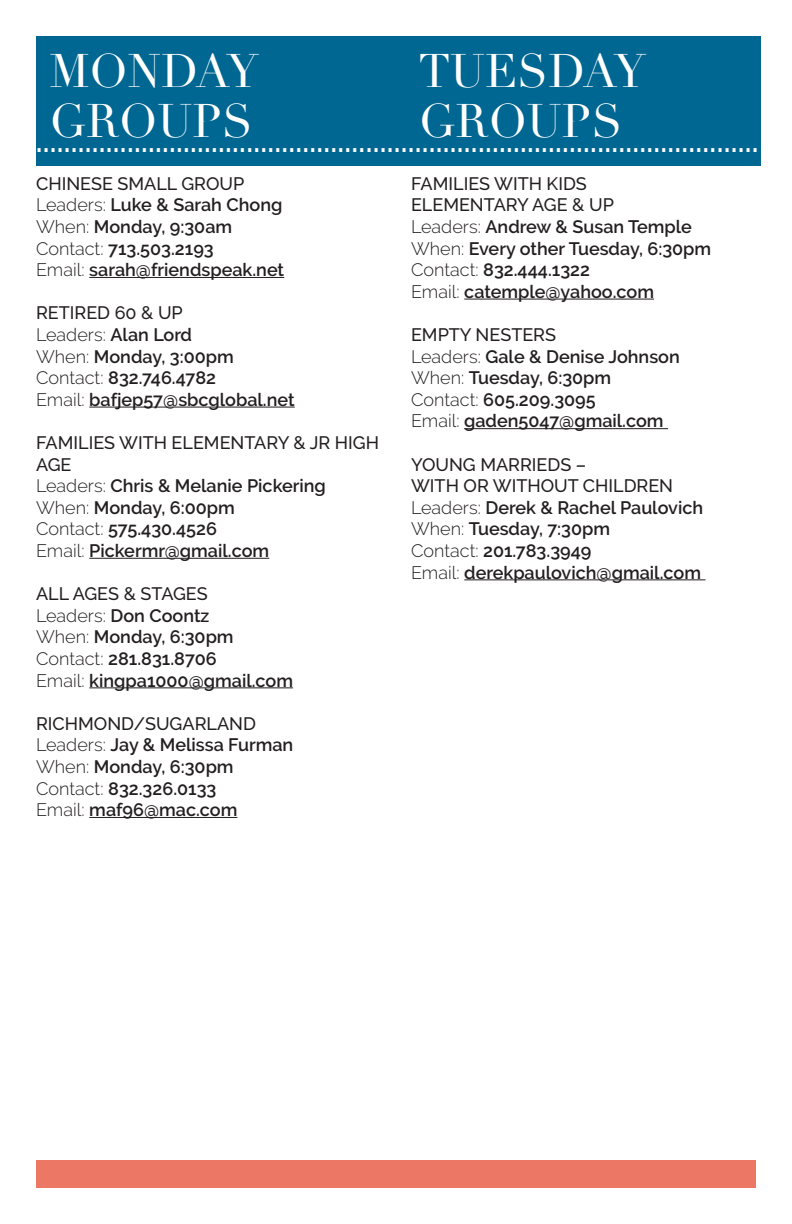
<style>
.page{position:relative;width:792px;height:1224px;background:#fff}
.page>*{position:absolute;margin:0;border:0;box-sizing:border-box;transform-origin:0 0}
.t1{font:46px "Didot";color:#fff}
.t2{font:700 27px "Raleway";color:#fff}
.t3{font:600 18px "Raleway";color:#231f20}
.t4{font:500 18px/21.6px "Raleway";color:#231f20}
.t5{font:300 18px "Raleway";color:#231f20}
.s1{font-weight:300}
.s2{font-weight:600}
</style>
<div class="page">
<hr style="left:89px;top:277px;width:195px;height:1px;background:#231f20">
<hr style="left:89px;top:407px;width:206px;height:1px;background:#231f20">
<hr style="left:89px;top:558px;width:180px;height:1px;background:#231f20">
<hr style="left:89px;top:687px;width:204px;height:1px;background:#231f20">
<hr style="left:89px;top:817px;width:148px;height:1px;background:#231f20">
<div style="left:36px;top:36px;width:724px;height:130px;background:#006792"></div>
<hr style="left:464px;top:299px;width:190px;height:1px;background:#231f20">
<hr style="left:464px;top:428px;width:204px;height:1px;background:#231f20">
<hr style="left:464px;top:579px;width:241px;height:1px;background:#231f20">
<div style="left:36px;top:1161px;width:720px;height:27px;background:#ec7764"></div>
<p class="t1" style="left:50px;top:44px;width:211px">MONDAY</p>
<p class="t1" style="left:50px;top:94px;width:205px">GROUPS</p>
<p class="t1" style="left:419px;top:44px;width:229px">TUESDAY</p>
<p class="t1" style="left:419px;top:94px;width:205px">GROUPS</p>
<p class="t4" style="left:411px;top:173px;width:177px">FAMILIES WITH KIDS</p>
<p class="t4" style="left:411px;top:194px;width:204px">ELEMENTARY AGE &amp; UP</p>
<p class="t3" style="left:411px;top:216px;width:282px"><span class="s1">Leaders:</span> Andrew &amp; Susan Temple</p>
<p class="t3" style="left:411px;top:238px;width:302px"><span class="s1">When:</span> Every other Tuesday, 6:30pm</p>
<p class="t3" style="left:411px;top:259px;width:180px"><span class="s1">Contact:</span> 832.444.1322</p>
<p class="t3" style="left:411px;top:281px;width:245px"><span class="s1">Email:</span> catemple@yahoo.com</p>
<p class="t4" style="left:411px;top:324px;width:147px">EMPTY NESTERS</p>
<p class="t3" style="left:411px;top:346px;width:270px"><span class="s1">Leaders:</span> Gale &amp; Denise Johnson</p>
<p class="t3" style="left:411px;top:367px;width:202px"><span class="s1">When:</span> Tuesday, 6:30pm</p>
<p class="t3" style="left:411px;top:389px;width:186px"><span class="s1">Contact:</span> 605.209.3095</p>
<p class="t3" style="left:411px;top:411px;width:254px"><span class="s1">Email:</span> gaden5047@gmail.com</p>
<p class="t4" style="left:411px;top:453px;width:177px">YOUNG MARRIEDS –</p>
<p class="t4" style="left:411px;top:475px;width:264px">WITH OR WITHOUT CHILDREN</p>
<p class="t3" style="left:411px;top:497px;width:294px"><span class="s1">Leaders:</span> Derek &amp; Rachel Paulovich</p>
<p class="t3" style="left:411px;top:519px;width:201px"><span class="s1">When:</span> Tuesday, 7:30pm</p>
<p class="t3" style="left:411px;top:540px;width:182px"><span class="s1">Contact:</span> 201.783.3949</p>
<p class="t3" style="left:411px;top:562px;width:291px"><span class="s1">Email:</span> derekpaulovich@gmail.com</p>
<p class="t2" style="left:36px;top:127px;width:724px">.......................................................................................................</p>
<p class="t4" style="left:36px;top:173px;width:248px">CHINESE SMALL GROUP<br><span class="s1">Leaders:</span> <span class="s2">Luke &amp; Sarah Chong</span></p>
<p class="t3" style="left:36px;top:216px;width:198px"><span class="s1">When:</span> Monday, 9:30am</p>
<p class="t3" style="left:36px;top:238px;width:179px"><span class="s1">Contact:</span> 713.503.2193</p>
<p class="t3" style="left:36px;top:259px;width:250px"><span class="s1">Email:</span> sarah@friendspeak.net</p>
<p class="t4" style="left:36px;top:302px;width:148px">RETIRED 60 &amp; UP</p>
<p class="t5" style="left:36px;top:324px;width:158px">Leaders: <span class="s2">Alan Lord</span></p>
<p class="t3" style="left:36px;top:346px;width:199px"><span class="s1">When:</span> Monday, 3:00pm</p>
<p class="t3" style="left:36px;top:367px;width:182px"><span class="s1">Contact:</span> 832.746.4782</p>
<p class="t3" style="left:36px;top:389px;width:260px"><span class="s1">Email:</span> bafjep57@sbcglobal.net</p>
<p class="t4" style="left:36px;top:432px;width:344px">FAMILIES WITH ELEMENTARY &amp; JR HIGH<br>AGE</p>
<p class="t3" style="left:36px;top:475px;width:291px"><span class="s1">Leaders:</span> Chris &amp; Melanie Pickering</p>
<p class="t3" style="left:36px;top:497px;width:200px"><span class="s1">When:</span> Monday, 6:00pm</p>
<p class="t3" style="left:36px;top:519px;width:182px"><span class="s1">Contact:</span> 575.430.4526</p>
<p class="t3" style="left:36px;top:540px;width:235px"><span class="s1">Email:</span> Pickermr@gmail.com</p>
<p class="t4" style="left:36px;top:583px;width:173px">ALL AGES &amp; STAGES</p>
<p class="t3" style="left:36px;top:605px;width:175px"><span class="s1">Leaders:</span> Don Coontz</p>
<p class="t3" style="left:36px;top:627px;width:199px"><span class="s1">When:</span> Monday, 6:30pm</p>
<p class="t3" style="left:36px;top:648px;width:182px"><span class="s1">Contact:</span> 281.831.8706</p>
<p class="t3" style="left:36px;top:670px;width:259px"><span class="s1">Email:</span> kingpa1000@gmail.com</p>
<p class="t4" style="left:36px;top:713px;width:221px">RICHMOND/SUGARLAND</p>
<p class="t3" style="left:36px;top:735px;width:259px"><span class="s1">Leaders:</span> Jay &amp; Melissa Furman</p>
<p class="t3" style="left:36px;top:756px;width:199px"><span class="s1">When:</span> Monday, 6:30pm</p>
<p class="t3" style="left:36px;top:778px;width:182px"><span class="s1">Contact:</span> 832.326.0133</p>
<p class="t3" style="left:36px;top:799px;width:203px"><span class="s1">Email:</span> maf96@mac.com</p>
</div>
